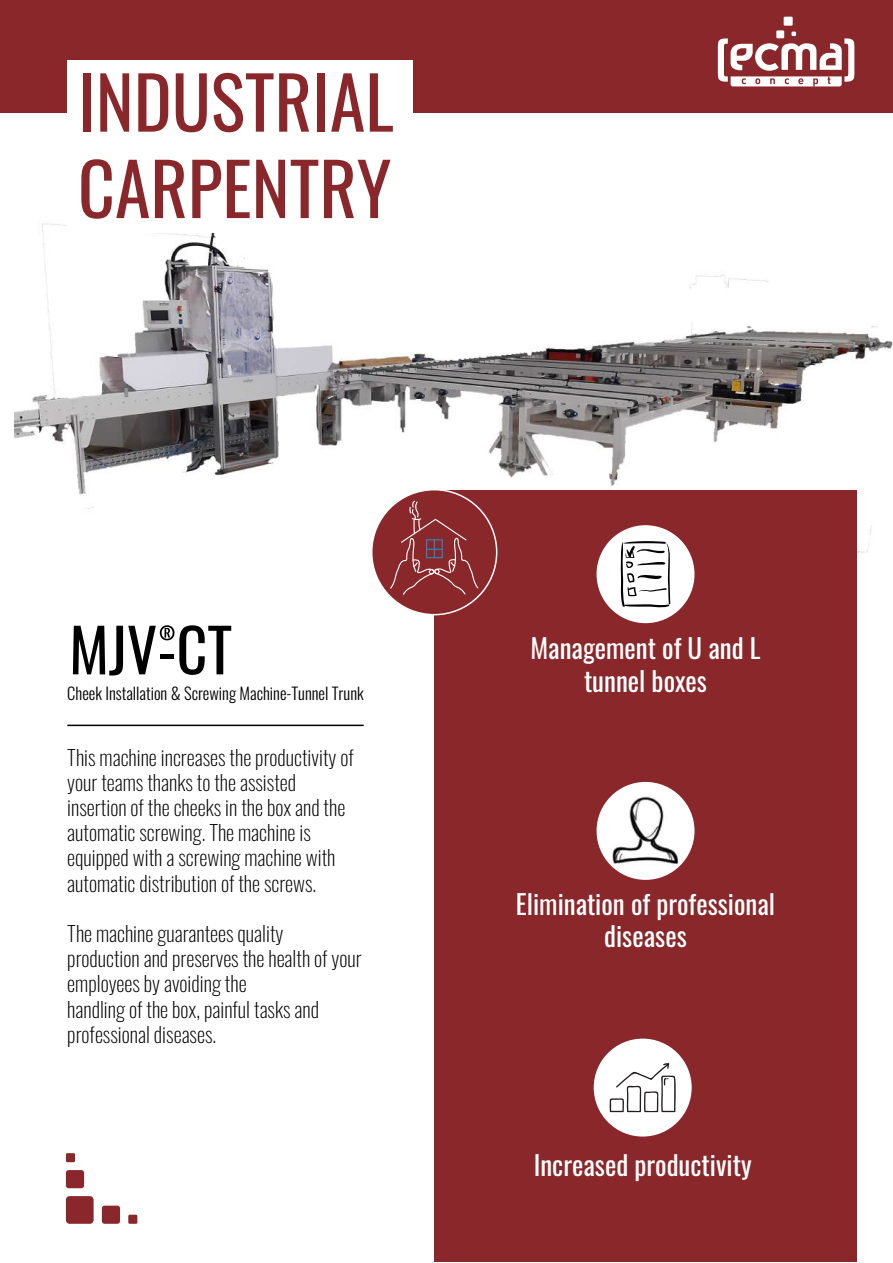
<style>
.page{position:relative;width:893px;height:1263px;background:#fff}
.page>*{position:absolute;margin:0;border:0;box-sizing:border-box;transform-origin:0 0}
.t1{font:72px/86.4px "Oswald";color:#89272b}
.t2{font:60px "Oswald";color:#000001}
.t3{font:27px/32.4px "Oswald";color:#fff;text-align:center}
.t4{font:200 21px/25.2px "Oswald";color:#000001}
.t5{font:300 16.5px "Oswald";color:#000001}
</style>
<div class="page">
<img style="left:15px;top:112px;width:878px;height:615px">
<div style="left:0;top:0;width:893px;height:112px;background:#89272b"></div>
<div style="left:66px;top:1196px;width:28px;height:28px;background:#89272b;border-radius:4px"></div>
<div style="left:66px;top:1170px;width:18px;height:18px;background:#89272b;border-radius:3px"></div>
<div style="left:102px;top:1205px;width:18px;height:19px;background:#89272b;border-radius:3px"></div>
<div style="left:66px;top:1153px;width:9px;height:9px;background:#89272b"></div>
<div style="left:128px;top:1215px;width:9px;height:9px;background:#89272b"></div>
<div style="left:784px;top:17px;width:9px;height:9px;background:#fff"></div>
<div style="left:776px;top:30px;width:8px;height:8px;background:#fff"></div>
<svg style="left:718px;top:32px;width:136px;height:54px"></svg>
<div style="left:434px;top:490px;width:423px;height:772px;background:#89272b"></div>
<svg style="left:160px;top:625px;width:14px;height:15px"></svg>
<div style="left:597px;top:782px;width:97px;height:98px;background:#fff;border-radius:50%"></div>
<div style="left:594px;top:1038px;width:98px;height:98px;background:#fff;border-radius:50%"></div>
<hr style="left:67px;top:725px;width:297px;height:1px;background:#000001">
<div style="left:372px;top:490px;width:125px;height:125px;background:#89272b;border-radius:50%"></div>
<div style="left:371px;top:489px;width:126px;height:126px;border:2px solid #fff;border-radius:50%"></div>
<div style="left:597px;top:525px;width:97px;height:98px;background:#fff;border-radius:50%"></div>
<div style="left:67px;top:60px;width:346px;height:173px;background:#fff"></div>
<svg style="left:389px;top:498px;width:90px;height:111px"></svg>
<svg style="left:620px;top:541px;width:50px;height:67px"></svg>
<svg style="left:610px;top:1063px;width:66px;height:49px"></svg>
<img style="left:612px;top:796px;width:67px;height:69px">
<h1 class="t1" style="left:78px;top:52px;width:317px">INDUSTRIAL<br>CARPENTRY</h1>
<h2 class="t2" style="left:69px;top:596px;width:164px">MJV-CT</h2>
<p class="t5" style="left:67px;top:679px;width:298px">Cheek Installation &amp; Screwing Machine-Tunnel Trunk</p>
<p class="t4" style="left:67px;top:742px;width:288px">This machine increases the productivity of your teams thanks to the assisted insertion of the cheeks in the box and the automatic screwing. The machine is equipped with a screwing machine with automatic distribution of the screws.</p>
<p class="t4" style="left:67px;top:919px;width:296px">The machine guarantees quality<br>production and preserves the health of your employees by avoiding the<br>handling of the box, painful tasks and professional diseases.</p>
<p class="t3" style="left:530px;top:629px;width:232px">Management of U and L</p>
<p class="t3" style="left:584px;top:662px;width:125px">tunnel boxes</p>
<p class="t3" style="left:516px;top:885px;width:261px">Elimination of professional diseases</p>
<p class="t3" style="left:534px;top:1146px;width:219px">Increased productivity</p>
</div>
